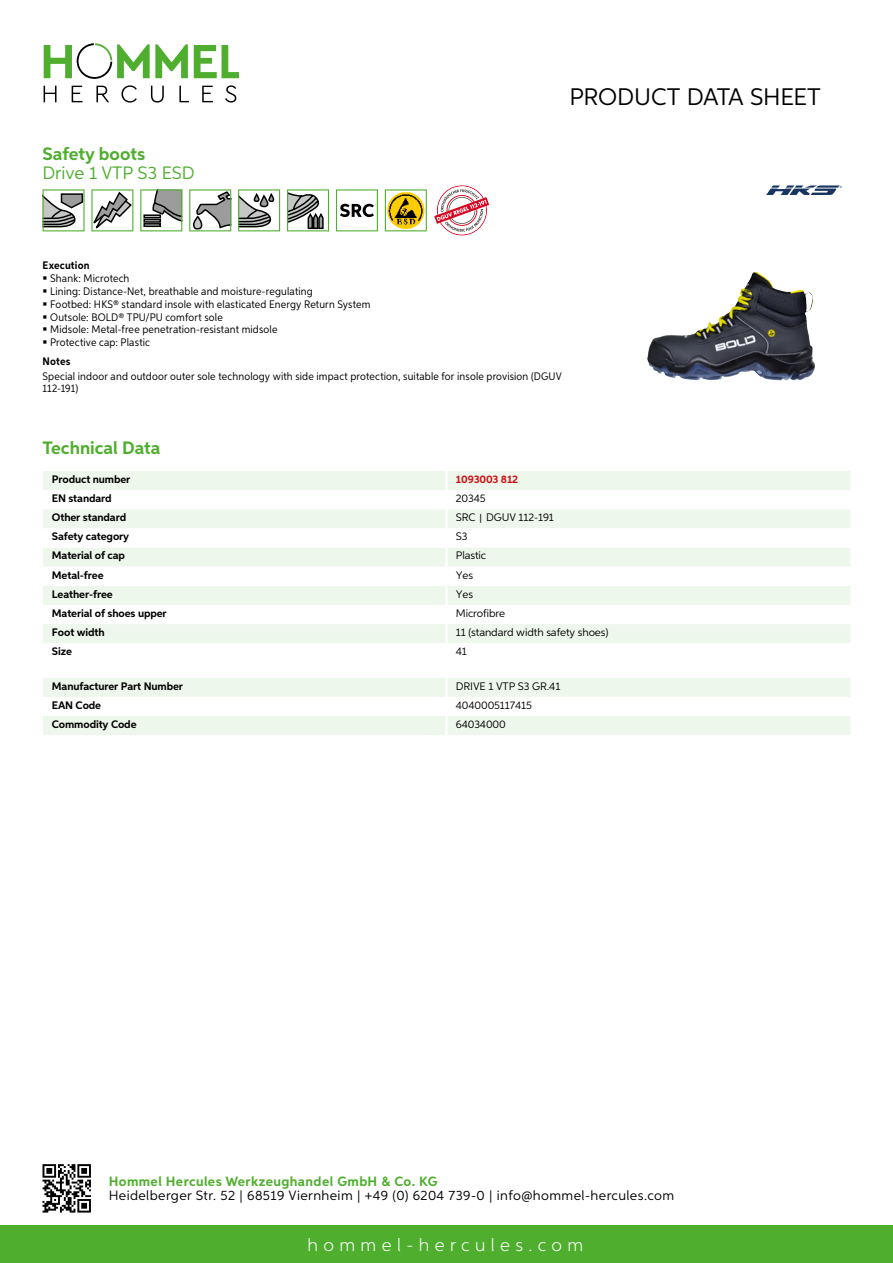
<style>
.page{position:relative;width:893px;height:1263px;background:#fff}
.page>*{position:absolute;margin:0;border:0;box-sizing:border-box;transform-origin:0 0}
.t1{font:24px "Aspira";letter-spacing:-.01em;color:#000}
.t2{font:700 18px "Aspira";color:#50ae2f}
.t3{font:300 18px "Aspira";letter-spacing:.3em;color:#fff}
.t4{font:18px "Aspira";color:#50ae2f}
.t5{font:13.5px "Aspira";letter-spacing:.03em;color:#000}
.t6{font:700 13.5px "Aspira";letter-spacing:.03em;color:#50ae2f}
.t7{font:10.95px/12.8px "Aspira Nar";letter-spacing:.015em;color:#000}
.t8{font:700 10.95px "Aspira";letter-spacing:-.01em;color:#000}
.t9{font:10.95px "Aspira";letter-spacing:-.01em;color:#000}
.t10{font:700 10.95px "Aspira Nar";letter-spacing:.015em;color:#000}
.t11{font:700 10.95px "Aspira";letter-spacing:-.01em;color:#cd1013}
.t12{font:3px "Arial";color:#183562}
.s1{font-family:"Wuerth Global";font-size:10.5px}
</style>
<div class="page">
<div style="left:0;top:1226px;width:893px;height:37px;background:#50ae2f"></div>
<svg style="left:43px;top:1164px;width:48px;height:48px"></svg>
<svg style="left:194px;top:45px;width:45px;height:33px"></svg>
<svg style="left:44px;top:43px;width:144px;height:36px"></svg>
<svg style="left:44px;top:86px;width:13px;height:16px"></svg>
<svg style="left:72px;top:86px;width:10px;height:16px"></svg>
<svg style="left:96px;top:86px;width:13px;height:16px"></svg>
<svg style="left:121px;top:85px;width:16px;height:18px"></svg>
<svg style="left:151px;top:86px;width:13px;height:17px"></svg>
<svg style="left:179px;top:86px;width:10px;height:16px"></svg>
<svg style="left:202px;top:86px;width:11px;height:16px"></svg>
<svg style="left:225px;top:85px;width:11px;height:18px"></svg>
<div style="left:43px;top:471px;width:807px;height:19px;background:#eef7eb"></div>
<svg style="left:43px;top:509px;width:807px;height:134px;fill:#eef7eb"></svg>
<hr style="left:445px;top:471px;width:3px;height:19px;background:#fff">
<hr style="left:445px;top:509px;width:3px;height:19px;background:#fff">
<hr style="left:445px;top:528px;width:3px;height:20px;background:#fff">
<hr style="left:445px;top:548px;width:3px;height:19px;background:#fff">
<hr style="left:445px;top:567px;width:3px;height:19px;background:#fff">
<hr style="left:445px;top:586px;width:3px;height:19px;background:#fff">
<hr style="left:445px;top:605px;width:3px;height:19px;background:#fff">
<hr style="left:445px;top:624px;width:3px;height:19px;background:#fff">
<svg style="left:43px;top:678px;width:807px;height:57px"></svg>
<hr style="left:445px;top:716px;width:3px;height:19px;background:#fff">
<svg style="left:43px;top:189px;width:90px;height:42px"></svg>
<svg style="left:140px;top:189px;width:42px;height:42px"></svg>
<svg style="left:189px;top:189px;width:42px;height:42px"></svg>
<svg style="left:238px;top:189px;width:42px;height:42px"></svg>
<svg style="left:287px;top:189px;width:42px;height:42px"></svg>
<svg style="left:336px;top:189px;width:42px;height:42px"></svg>
<svg style="left:385px;top:189px;width:42px;height:42px"></svg>
<svg style="left:434px;top:185px;width:55px;height:50px"></svg>
<img style="left:647px;top:272px;width:117px;height:109px">
<svg style="left:766px;top:185px;width:74px;height:10px"></svg>
<h2 class="t2" style="left:43px;top:142px;width:104px">Safety boots</h2>
<h2 class="t4" style="left:43px;top:162px;width:151px">Drive 1 VTP S3 ESD</h2>
<h1 class="t1" style="left:569px;top:82px;width:253px">Product data sh eet</h1>
<p class="t12" style="left:840px;top:185px;width:4px">®</p>
<p class="t10" style="left:43px;top:259px;width:49px">Execution</p>
<p class="t7" style="left:50px;top:272px;width:322px">Shank: Microtech<br>Lining: Distance-Net, breathable and moisture-regulating<br>Footbed: HKS® standard insole with elasticated Energy Return System Outsole: BOLD® TPU/PU comfort sole<br>Midsole: Metal-free penetration-resistant midsole<br>Protective cap: Plastic</p>
<p class="t10" style="left:43px;top:355px;width:29px">Notes</p>
<p class="t7" style="left:43px;top:370px;width:521px;line-height:12px">Special indoor and outdoor outer sole technology with side impact protection, suitable for insole provision (DGUV<br>112-191)</p>
<h2 class="t2" style="left:43px;top:437px;width:120px">Technical Data</h2>
<p class="t8" style="left:52px;top:472px;width:80px">Product number</p>
<p class="t11" style="left:456px;top:472px;width:64px">1093003 812</p>
<p class="t8" style="left:52px;top:492px;width:61px">EN standard</p>
<p class="t9" style="left:456px;top:492px;width:31px">20345</p>
<p class="t8" style="left:52px;top:511px;width:76px">Other standard</p>
<p class="t9" style="left:456px;top:511px;width:100px">SRC <span class="s1">|</span> DGUV 112-191</p>
<p class="t8" style="left:52px;top:530px;width:79px">Safety category</p>
<p class="t9" style="left:456px;top:530px;width:13px">S3</p>
<p class="t8" style="left:52px;top:549px;width:75px">Material of cap</p>
<p class="t9" style="left:456px;top:549px;width:32px">Plastic</p>
<p class="t8" style="left:52px;top:568px;width:53px">Metal-free</p>
<p class="t9" style="left:456px;top:568px;width:19px">Yes</p>
<p class="t8" style="left:52px;top:587px;width:62px">Leather-free</p>
<p class="t9" style="left:456px;top:587px;width:19px">Yes</p>
<p class="t8" style="left:52px;top:606px;width:116px">Material of shoes upper</p>
<p class="t9" style="left:456px;top:606px;width:51px">Microfibre</p>
<p class="t8" style="left:52px;top:625px;width:54px">Foot width</p>
<p class="t9" style="left:456px;top:626px;width:154px">11 (standard width safety shoes)</p>
<p class="t8" style="left:52px;top:645px;width:22px">Size</p>
<p class="t9" style="left:456px;top:645px;width:13px">41</p>
<p class="t8" style="left:52px;top:679px;width:133px">Manufacturer Part Number</p>
<p class="t9" style="left:456px;top:679px;width:106px">DRIVE 1 VTP S3 GR.41</p>
<p class="t8" style="left:52px;top:698px;width:51px">EAN Code</p>
<p class="t9" style="left:456px;top:698px;width:78px">4040005117415</p>
<p class="t8" style="left:52px;top:717px;width:86px">Commodity Code</p>
<p class="t9" style="left:456px;top:717px;width:52px">64034000</p>
<p class="t6" style="left:109px;top:1172px;width:330px">Hommel Hercules Werkzeughandel GmbH &amp; Co. KG</p>
<p class="t5" style="left:109px;top:1187px;width:567px">Heidelberger Str. 52 | 68519 Viernheim | +49 (0) 6204 739-0 | info@hommel-hercules.com</p>
<h2 class="t3" style="left:307px;top:1234px;width:277px">hommel-hercules.com</h2>
</div>
